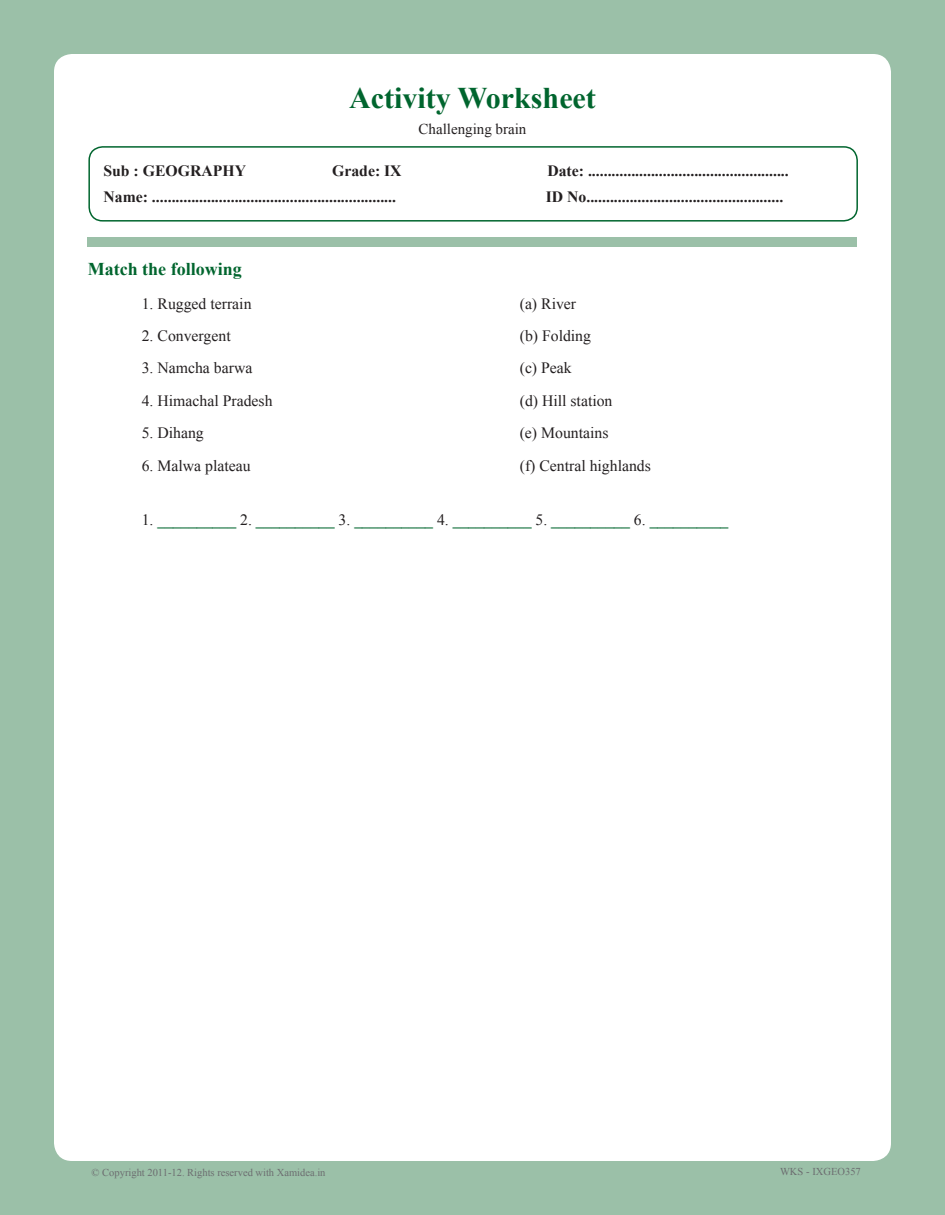
<style>
.page{position:relative;width:945px;height:1215px;background:#9bc0a8}
.page>*{position:absolute;margin:0;border:0;box-sizing:border-box;transform-origin:0 0}
.t1{font:700 30px "Times New Roman";color:#00652e}
.Choice{font:700 18px "Times New Roman";color:#00652e}
.t2{font:700 15.75px "Times New Roman";color:#231f20}
.Body{font:15.75px "Times New Roman";color:#231f20}
.Body-2{font:700 15.75px "Times New Roman";color:#00652e}
.t3{font:15px "Times New Roman";color:#231f20}
.t4{font:10.5px "Times New Roman";color:#6c6d70}
.s1{font-weight:400;color:#231f20}
</style>
<div class="page">
<div style="left:54px;top:54px;width:837px;height:1107px;background:#fff;border-radius:18px"></div>
<div style="left:88px;top:237px;width:769px;height:10px;background:#9bc0a8"></div>
<div style="left:88px;top:146px;width:770px;height:76px;border:2px solid #00652e;border-radius:14px"></div>
<h1 class="t1" style="left:349px;top:77px;width:248px">Activity Worksheet</h1>
<p class="t3" style="left:419px;top:119px;width:109px">Challenging brain</p>
<p class="t2" style="left:103px;top:160px;width:144px">Sub : GEOGRAPHY</p>
<p class="t2" style="left:332px;top:160px;width:71px">Grade: IX</p>
<p class="t2" style="left:547px;top:160px;width:243px">Date: ...................................................</p>
<p class="t2" style="left:103px;top:186px;width:294px">Name: ..............................................................</p>
<p class="t2" style="left:546px;top:186px;width:239px">ID No..................................................</p>
<p class="Choice" style="left:88px;top:257px;width:155px">Match the following</p>
<p class="Body" style="left:142px;top:293px;width:111px">1. Rugged terrain</p>
<p class="Body" style="left:520px;top:293px;width:58px">(a) River</p>
<p class="Body" style="left:142px;top:325px;width:90px">2. Convergent</p>
<p class="Body" style="left:520px;top:325px;width:73px">(b) Folding</p>
<p class="Body" style="left:142px;top:358px;width:112px">3. Namcha barwa</p>
<p class="Body" style="left:520px;top:358px;width:54px">(c) Peak</p>
<p class="Body" style="left:142px;top:390px;width:132px">4. Himachal Pradesh</p>
<p class="Body" style="left:520px;top:390px;width:94px">(d) Hill station</p>
<p class="Body" style="left:142px;top:422px;width:64px">5. Dihang</p>
<p class="Body" style="left:520px;top:422px;width:90px">(e) Mountains</p>
<p class="Body" style="left:142px;top:455px;width:110px">6. Malwa plateau</p>
<p class="Body" style="left:520px;top:455px;width:133px">(f) Central highlands</p>
<p class="Body-2" style="left:142px;top:509px;width:588px"><span class="s1">1.</span> __________ <span class="s1">2.</span> __________ <span class="s1">3.</span> __________ <span class="s1">4.</span> __________ <span class="s1">5.</span> __________ <span class="s1">6.</span> __________</p>
<p class="t4" style="left:92px;top:1165px;width:235px">© Copyright 2011-12. Rights reserved with Xamidea.in</p>
<p class="t4" style="left:780px;top:1164px;width:82px">WKS - IXGEO357</p>
</div>
